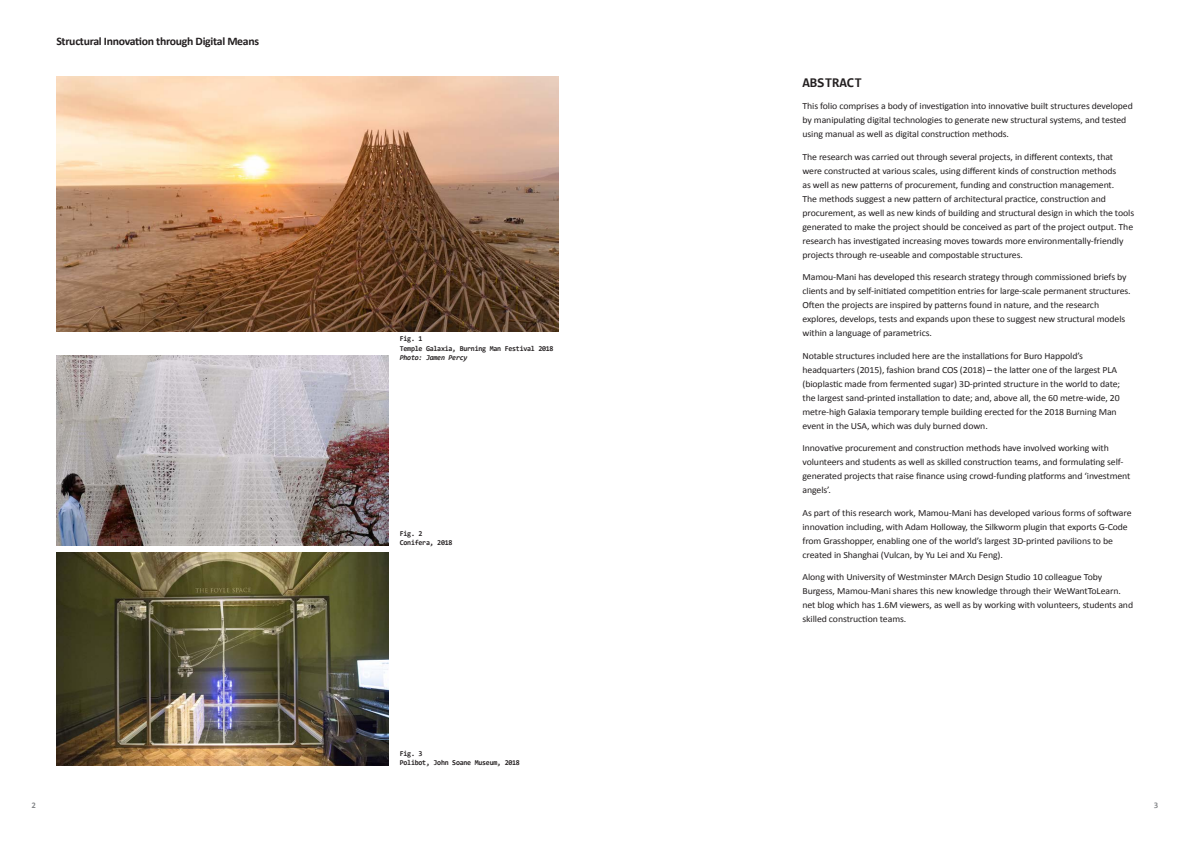
<style>
.page{position:relative;width:1191px;height:842px;background:#fff}
.page>*{position:absolute;margin:0;border:0;box-sizing:border-box;transform-origin:0 0}
.t1{font:700 13.4px "Consolas";letter-spacing:-.01em;color:#231f20}
.t2{font:700 11.5px "Calibri";letter-spacing:-.025em;color:#231f20}
.t3{font:9.4px/14px "Calibri";letter-spacing:-.01em;color:#231f20;scale:1.04 1}
.t4{font:700 8.4px "Consolas";color:#808285}
.t5{font:700 7.4px/9.5px "Consolas";letter-spacing:-.03em;color:#231f20}
.t6{font:italic 700 7.4px "Consolas";letter-spacing:-.03em;color:#231f20}
</style>
<div class="page">
<img style="left:57px;top:77px;width:501px;height:255px">
<img style="left:57px;top:355px;width:331px;height:190px">
<img style="left:57px;top:553px;width:331px;height:212px">
<p class="t2" style="left:56px;top:34px;width:204px">Structural Innovation through Digital Means</p>
<p class="t5" style="left:400px;top:334px;width:155px">Fig. 1<br>Temple Galaxia, Burning Man Festival 2018</p>
<p class="t6" style="left:400px;top:352px;width:69px">Photo: Jamen Percy</p>
<p class="t5" style="left:400px;top:528px;width:54px">Fig. 2<br>Conifera, 2018</p>
<p class="t5" style="left:400px;top:749px;width:122px">Fig. 3<br>Polibot, John Soane Museum, 2018</p>
<h1 class="t1" style="left:802px;top:74px;width:61px">ABSTRACT</h1>
<p class="t3" style="left:802px;top:99px;width:319px">This folio comprises a body of investigation into innovative built structures developed by manipulating digital technologies to generate new structural systems, and tested using manual as well as digital construction methods.</p>
<p class="t3" style="left:802px;top:150px;width:320px">The research was carried out through several projects, in different contexts, that were constructed at various scales, using different kinds of construction methods<br>as well as new patterns of procurement, funding and construction management.<br>The methods suggest a new pattern of architectural practice, construction and procurement, as well as new kinds of building and structural design in which the tools generated to make the project should be conceived as part of the project output. The research has investigated increasing moves towards more environmentally-friendly projects through re-useable and compostable structures.</p>
<p class="t3" style="left:802px;top:270px;width:317px">Mamou-Mani has developed this research strategy through commissioned briefs by clients and by self-initiated competition entries for large-scale permanent structures.<br>Often the projects are inspired by patterns found in nature, and the research explores, develops, tests and expands upon these to suggest new structural models within a language of parametrics.</p>
<p class="t3" style="left:802px;top:349px;width:307px">Notable structures included here are the installations for Buro Happold’s headquarters (2015), fashion brand COS (2018) – the latter one of the largest PLA (bioplastic made from fermented sugar) 3D-printed structure in the world to date; the largest sand-printed installation to date; and, above all, the 60 metre-wide, 20 metre-high Galaxia temporary temple building erected for the 2018 Burning Man event in the USA, which was duly burned down.</p>
<p class="t3" style="left:802px;top:441px;width:317px">Innovative procurement and construction methods have involved working with volunteers and students as well as skilled construction teams, and formulating self&shy;generated projects that raise finance using crowd-funding platforms and ‘investment angels’.</p>
<p class="t3" style="left:802px;top:506px;width:318px">As part of this research work, Mamou-Mani has developed various forms of software innovation including, with Adam Holloway, the Silkworm plugin that exports G-Code from Grasshopper, enabling one of the world’s largest 3D-printed pavilions to be created in Shanghai (Vulcan, by Yu Lei and Xu Feng).</p>
<p class="t3" style="left:802px;top:570px;width:319px">Along with University of Westminster MArch Design Studio 10 colleague Toby Burgess, Mamou-Mani shares this new knowledge through their WeWantToLearn. net blog which has 1.6M viewers, as well as by working with volunteers, students and skilled construction teams.</p>
<p class="t4" style="left:32px;top:800px;width:6px">2</p>
<p class="t4" style="left:1153px;top:800px;width:6px">3</p>
</div>
